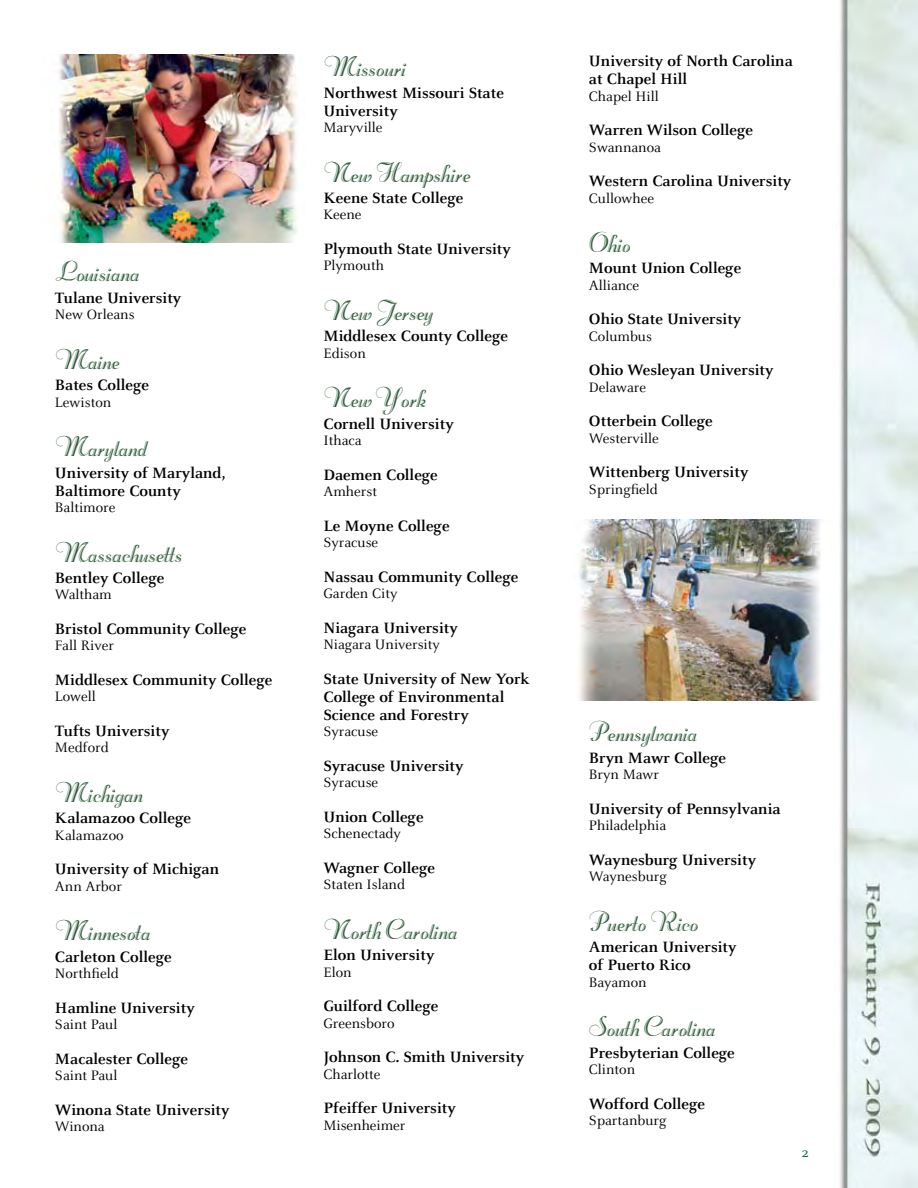
<style>
.page{position:relative;width:918px;height:1188px;background:#fff}
.page>*{position:absolute;margin:0;border:0;box-sizing:border-box;transform-origin:0 0}
.t1{font:30px "Recklman Handtooled";color:#2c5c38}
.t2{font:700 16.5px/18px "Celeste";color:#000}
.t3{font:15px "Celeste";color:#000}
.t4{font:15px "Celeste";color:#015b3e}
</style>
<div class="page">
<img style="left:840px;top:0;width:78px;height:1188px">
<img style="left:59px;top:54px;width:238px;height:189px">
<img style="left:578px;top:520px;width:243px;height:181px">
<h1 class="t1" style="left:55px;top:256px;width:86px">Louisiana</h1>
<p class="t2" style="left:55px;top:289px;width:128px">Tulane University</p>
<p class="t3" style="left:55px;top:307px;width:81px">New Orleans</p>
<h1 class="t1" style="left:55px;top:343px;width:66px">Maine</h1>
<p class="t2" style="left:55px;top:376px;width:96px">Bates College</p>
<p class="t3" style="left:55px;top:394px;width:58px">Lewiston</p>
<h1 class="t1" style="left:55px;top:431px;width:93px">Maryland</h1>
<p class="t2" style="left:55px;top:464px;width:172px">University of Maryland,<br>Baltimore County</p>
<p class="t3" style="left:55px;top:500px;width:62px">Baltimore</p>
<h1 class="t1" style="left:55px;top:536px;width:129px">Massachusetts</h1>
<p class="t2" style="left:55px;top:569px;width:111px">Bentley College</p>
<p class="t3" style="left:55px;top:587px;width:58px">Waltham</p>
<p class="t2" style="left:55px;top:620px;width:193px">Bristol Community College</p>
<p class="t3" style="left:55px;top:638px;width:61px">Fall River</p>
<p class="t2" style="left:55px;top:671px;width:219px">Middlesex Community College</p>
<p class="t3" style="left:55px;top:689px;width:42px">Lowell</p>
<p class="t2" style="left:55px;top:722px;width:116px">Tufts University</p>
<p class="t3" style="left:55px;top:740px;width:55px">Medford</p>
<h1 class="t1" style="left:55px;top:777px;width:89px">Michigan</h1>
<p class="t2" style="left:55px;top:810px;width:138px">Kalamazoo College</p>
<p class="t3" style="left:55px;top:828px;width:70px">Kalamazoo</p>
<p class="t2" style="left:55px;top:861px;width:166px">University of Michigan</p>
<p class="t3" style="left:55px;top:879px;width:68px">Ann Arbor</p>
<h1 class="t1" style="left:55px;top:915px;width:97px">Minnesota</h1>
<p class="t2" style="left:55px;top:948px;width:118px">Carleton College</p>
<p class="t3" style="left:55px;top:966px;width:65px">Northfield</p>
<p class="t2" style="left:55px;top:999px;width:141px">Hamline University</p>
<p class="t3" style="left:55px;top:1017px;width:64px">Saint Paul</p>
<p class="t2" style="left:55px;top:1050px;width:135px">Macalester College</p>
<p class="t3" style="left:55px;top:1068px;width:64px">Saint Paul</p>
<p class="t2" style="left:55px;top:1101px;width:176px">Winona State University</p>
<p class="t3" style="left:55px;top:1119px;width:51px">Winona</p>
<h1 class="t1" style="left:323px;top:51px;width:84px">Missouri</h1>
<p class="t2" style="left:323px;top:84px;width:182px">Northwest Missouri State<br>University</p>
<p class="t3" style="left:323px;top:120px;width:61px">Maryville</p>
<h1 class="t1" style="left:323px;top:156px;width:148px">New Hampshire</h1>
<p class="t2" style="left:323px;top:189px;width:141px">Keene State College</p>
<p class="t3" style="left:323px;top:207px;width:40px">Keene</p>
<p class="t2" style="left:323px;top:240px;width:189px">Plymouth State University</p>
<p class="t3" style="left:323px;top:258px;width:62px">Plymouth</p>
<h1 class="t1" style="left:323px;top:295px;width:111px">New Jersey</h1>
<p class="t2" style="left:323px;top:328px;width:186px">Middlesex County College</p>
<p class="t3" style="left:323px;top:346px;width:44px">Edison</p>
<h1 class="t1" style="left:323px;top:382px;width:104px">New York</h1>
<p class="t2" style="left:323px;top:415px;width:132px">Cornell University</p>
<p class="t3" style="left:323px;top:433px;width:40px">Ithaca</p>
<p class="t2" style="left:323px;top:466px;width:116px">Daemen College</p>
<p class="t3" style="left:323px;top:484px;width:55px">Amherst</p>
<p class="t2" style="left:323px;top:517px;width:128px">Le Moyne College</p>
<p class="t3" style="left:323px;top:535px;width:56px">Syracuse</p>
<p class="t2" style="left:323px;top:568px;width:196px">Nassau Community College</p>
<p class="t3" style="left:323px;top:586px;width:76px">Garden City</p>
<p class="t2" style="left:323px;top:619px;width:136px">Niagara University</p>
<p class="t3" style="left:323px;top:637px;width:118px">Niagara University</p>
<p class="t2" style="left:323px;top:670px;width:208px">State University of New York<br>College of Environmental<br>Science and Forestry</p>
<p class="t3" style="left:323px;top:724px;width:56px">Syracuse</p>
<p class="t2" style="left:323px;top:757px;width:142px">Syracuse University</p>
<p class="t3" style="left:323px;top:775px;width:56px">Syracuse</p>
<p class="t2" style="left:323px;top:808px;width:102px">Union College</p>
<p class="t3" style="left:323px;top:826px;width:79px">Schenectady</p>
<p class="t2" style="left:323px;top:859px;width:113px">Wagner College</p>
<p class="t3" style="left:323px;top:877px;width:83px">Staten Island</p>
<h1 class="t1" style="left:323px;top:913px;width:135px">North Carolina</h1>
<p class="t2" style="left:323px;top:947px;width:112px">Elon University</p>
<p class="t3" style="left:323px;top:964px;width:30px">Elon</p>
<p class="t2" style="left:323px;top:998px;width:117px">Guilford College</p>
<p class="t3" style="left:323px;top:1015px;width:73px">Greensboro</p>
<p class="t2" style="left:323px;top:1049px;width:202px">Johnson C. Smith University</p>
<p class="t3" style="left:323px;top:1066px;width:59px">Charlotte</p>
<p class="t2" style="left:323px;top:1100px;width:134px">Pfeiffer University</p>
<p class="t3" style="left:323px;top:1117px;width:84px">Misenheimer</p>
<p class="t2" style="left:589px;top:52px;width:205px">University of North Carolina at Chapel Hill</p>
<p class="t3" style="left:589px;top:88px;width:71px">Chapel Hill</p>
<p class="t2" style="left:589px;top:121px;width:166px">Warren Wilson College</p>
<p class="t3" style="left:589px;top:139px;width:73px">Swannanoa</p>
<p class="t2" style="left:589px;top:172px;width:204px">Western Carolina University</p>
<p class="t3" style="left:589px;top:190px;width:67px">Cullowhee</p>
<h1 class="t1" style="left:589px;top:227px;width:43px">Ohio</h1>
<p class="t2" style="left:589px;top:260px;width:154px">Mount Union College</p>
<p class="t3" style="left:589px;top:278px;width:52px">Alliance</p>
<p class="t2" style="left:589px;top:311px;width:154px">Ohio State University</p>
<p class="t3" style="left:589px;top:329px;width:65px">Columbus</p>
<p class="t2" style="left:589px;top:362px;width:186px">Ohio Wesleyan University</p>
<p class="t3" style="left:589px;top:380px;width:59px">Delaware</p>
<p class="t2" style="left:589px;top:413px;width:125px">Otterbein College</p>
<p class="t3" style="left:589px;top:431px;width:71px">Westerville</p>
<p class="t2" style="left:589px;top:464px;width:161px">Wittenberg University</p>
<p class="t3" style="left:589px;top:482px;width:70px">Springfield</p>
<h1 class="t1" style="left:589px;top:716px;width:110px">Pennsylvania</h1>
<p class="t2" style="left:589px;top:749px;width:139px">Bryn Mawr College</p>
<p class="t3" style="left:589px;top:767px;width:72px">Bryn Mawr</p>
<p class="t2" style="left:589px;top:800px;width:193px">University of Pennsylvania</p>
<p class="t3" style="left:589px;top:818px;width:79px">Philadelphia</p>
<p class="t2" style="left:589px;top:851px;width:169px">Waynesburg University</p>
<p class="t3" style="left:589px;top:869px;width:79px">Waynesburg</p>
<h1 class="t1" style="left:589px;top:905px;width:111px">Puerto Rico</h1>
<p class="t2" style="left:589px;top:939px;width:149px">American University of Puerto Rico</p>
<p class="t3" style="left:589px;top:975px;width:59px">Bayamon</p>
<h1 class="t1" style="left:589px;top:1011px;width:128px">South Carolina</h1>
<p class="t2" style="left:589px;top:1044px;width:147px">Presbyterian College</p>
<p class="t3" style="left:589px;top:1062px;width:48px">Clinton</p>
<p class="t2" style="left:589px;top:1095px;width:118px">Wofford College</p>
<p class="t3" style="left:589px;top:1113px;width:79px">Spartanburg</p>
<p class="t4" style="left:801px;top:1145px;width:9px">2</p>
</div>
